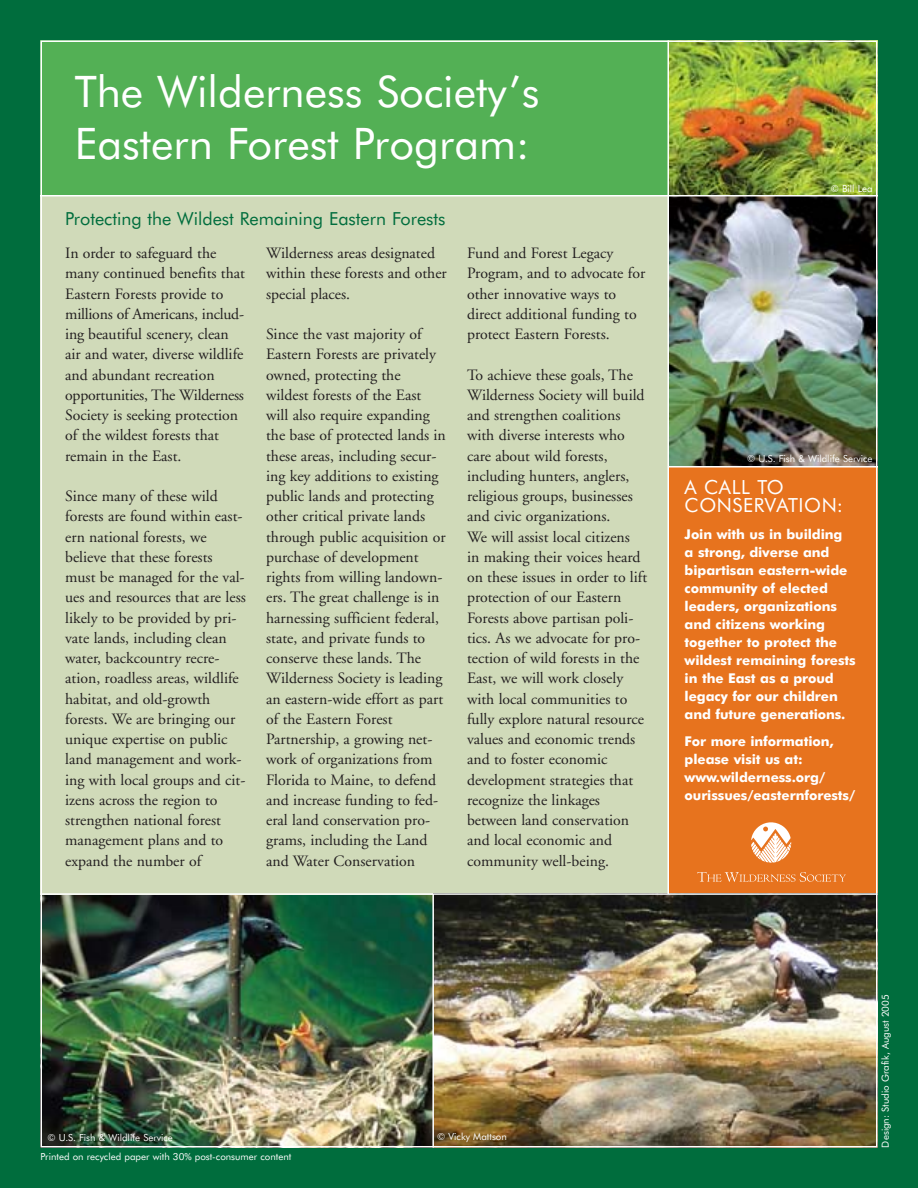
<style>
.page{position:relative;width:918px;height:1188px;background:#006d3d}
.page>*{position:absolute;margin:0;border:0;box-sizing:border-box;transform-origin:0 0}
.t1{font:43.5px/52.2px "Futura BT";color:#fff}
.t2{font:19.5px/18px "Futura BT";letter-spacing:.03em;color:#fff}
.t3{font:18px "Futura BT";color:#006d3d}
.t4{font:15.75px/20.2px "Adobe Garamond";color:#231f20}
.t5{font:700 13.5px/18px "Futura BT";letter-spacing:-.005em;color:#fff}
.t6{font:9.75px "Futura BT";color:#fff}
</style>
<div class="page">
<img style="left:40px;top:40px;width:838px;height:1108px">
<hr style="left:432px;top:894px;width:2px;height:254px;background:#fff">
<hr style="left:40px;top:893px;width:838px;height:2px;background:#fff">
<svg style="left:751px;top:822px;width:40px;height:41px;background:#f4c5a2"></svg>
<svg style="left:697px;top:872px;width:149px;height:10px"></svg>
<hr style="left:668px;top:40px;width:1px;height:854px;background:#fff">
<h1 class="t1" style="left:75px;top:69px;width:466px">The Wilderness Society’s<br>Eastern Forest Program:</h1>
<p class="t3" style="left:65px;top:211px;width:382px">Protecting the Wildest Remaining Eastern Forests</p>
<p class="t4" style="left:65px;top:244px;width:181px">In order to safeguard the many continued benefits that<br>Eastern Forests provide to millions of Americans, includ&shy;ing beautiful scenery, clean air and water, diverse wildlife and abundant recreation opportunities, The Wilderness<br>Society is seeking protection of the wildest forests that remain in the East.</p>
<p class="t4" style="left:65px;top:487px;width:182px">Since many of these wild forests are found within east&shy;ern national forests, we believe that these forests must be managed for the val&shy;ues and resources that are less likely to be provided by pri&shy;vate lands, including clean water, backcountry recre&shy;ation, roadless areas, wildlife habitat, and old-growth forests. We are bringing our unique expertise on public land management and work&shy;ing with local groups and cit&shy;izens across the region to strengthen national forest management plans and to expand the number of</p>
<p class="t4" style="left:266px;top:244px;width:182px">Wilderness areas designated within these forests and other special places.</p>
<p class="t4" style="left:266px;top:325px;width:181px">Since the vast majority of<br>Eastern Forests are privately owned, protecting the wildest forests of the East will also require expanding the base of protected lands in these areas, including secur&shy;ing key additions to existing public lands and protecting other critical private lands through public acquisition or purchase of development rights from willing landown&shy;ers. The great challenge is in harnessing sufficient federal, state, and private funds to conserve these lands. The<br>Wilderness Society is leading an eastern-wide effort as part of the Eastern Forest<br>Partnership, a growing net&shy;work of organizations from<br>Florida to Maine, to defend and increase funding to fed&shy;eral land conservation pro&shy;grams, including the Land and Water Conservation</p>
<p class="t4" style="left:467px;top:244px;width:180px">Fund and Forest Legacy<br>Program, and to advocate for other innovative ways to direct additional funding to protect Eastern Forests.</p>
<p class="t4" style="left:467px;top:366px;width:182px">To achieve these goals, The<br>Wilderness Society will build and strengthen coalitions with diverse interests who care about wild forests, including hunters, anglers, religious groups, businesses and civic organizations.<br>We will assist local citizens<br>in making their voices heard on these issues in order to lift protection of our Eastern<br>Forests above partisan poli&shy;tics. As we advocate for pro&shy;tection of wild forests in the<br>East, we will work closely with local communities to fully explore natural resource values and economic trends and to foster economic development strategies that recognize the linkages between land conservation and local economic and community well-being.</p>
<p class="t6" style="left:831px;top:185px;width:43px">© Bill Lea</p>
<p class="t6" style="left:747px;top:454px;width:127px">© U.S. Fish &amp; Wildlife Service</p>
<p class="t2" style="left:685px;top:480px;width:160px">A CALL TO<br>CONSERVATION:</p>
<p class="t5" style="left:685px;top:527px;width:173px">Join with us in building<br>a strong, diverse and bipartisan eastern-wide community of elected leaders, organizations and citizens working together to protect the wildest remaining forests in the East as a proud legacy for our children and future generations.</p>
<p class="t5" style="left:685px;top:734px;width:172px">For more information, please visit us at: www.wilderness.org/ ourissues/easternforests/</p>
<p class="t6" style="left:48px;top:1133px;width:127px">© U.S. Fish &amp; Wildlife Service</p>
<p class="t6" style="left:437px;top:1132px;width:71px">© Vicky Mattson</p>
<p class="t6" style="left:40px;top:1152px;width:252px">Printed on recycled paper with 30% post-consumer content</p>
<p class="t6" style="left:881px;top:1148px;width:155px;rotate:-90deg">Design: Studio Grafik, August 2005</p>
</div>
